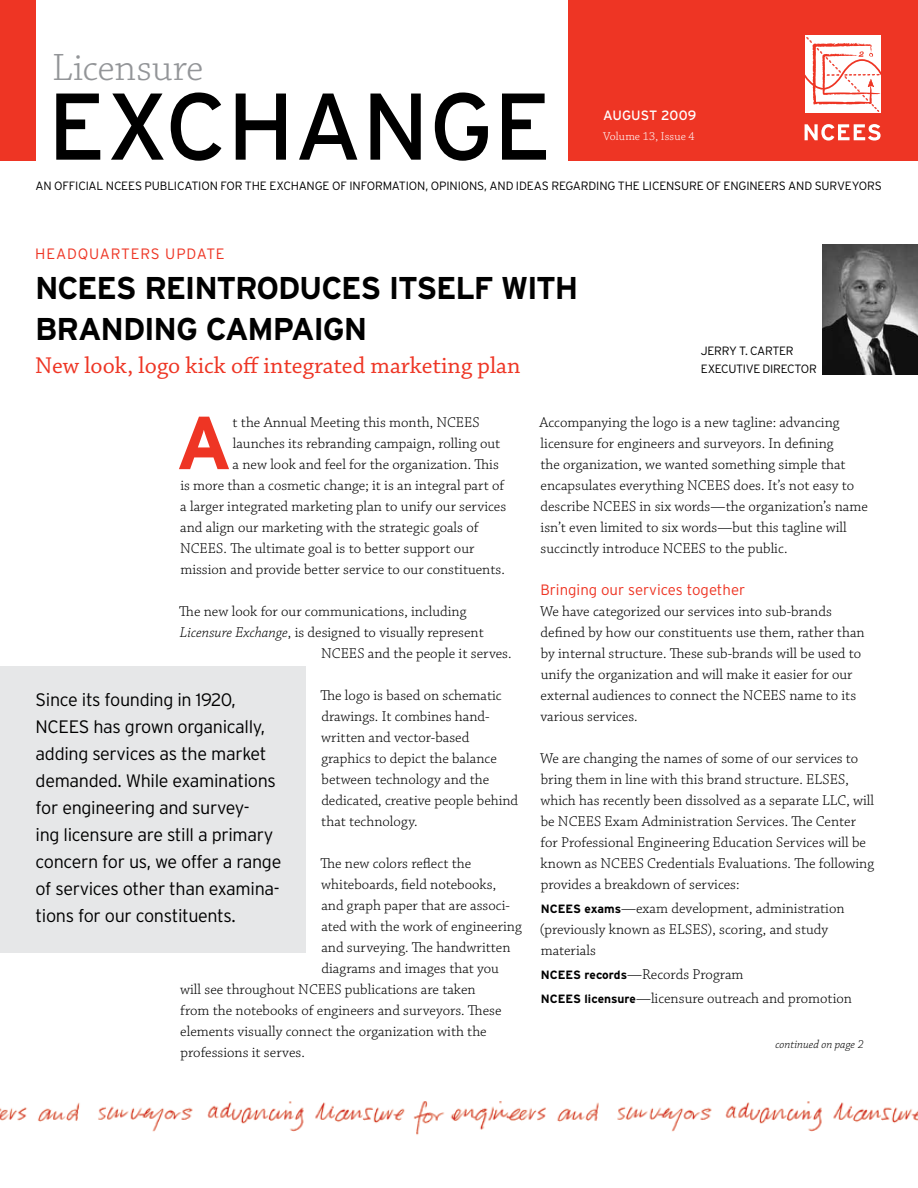
<style>
.page{position:relative;width:918px;height:1188px;background:#fff}
.page>*{position:absolute;margin:0;border:0;box-sizing:border-box;transform-origin:0 0}
.t1{font:94.5px "Interstate";color:#000}
.t2{font:700 75px "Interstate";color:#ee3524}
.t3{font:300 40.05px "Chaparral Pro";letter-spacing:-.005em;color:#939598}
.t4{font:700 31.5px/40.5px "Interstate";letter-spacing:-.04em;color:#000}
.t5{font:24px "Chaparral Pro";color:#ee3524}
.t6{font:300 18px/27px "Interstate";letter-spacing:-.02em;color:#000}
.t7{font:300 15px/21px "Chaparral Pro";color:#000}
.t8{font:300 15px "Interstate";color:#ee3524}
.t9{font:300 15px "Interstate";letter-spacing:.05em;color:#ee3524}
.t10{font:13.5px "Interstate";letter-spacing:.005em;color:#fff}
.t11{font:300 12px "Interstate";letter-spacing:-.01em;color:#000}
.t12{font:300 12px/18px "Interstate";letter-spacing:-.03em;color:#000}
.t13{font:italic 300 12px "Chaparral Pro";color:#000}
.t14{font:300 12px "Chaparral Pro";letter-spacing:.01em;color:#fff}
.s1{font-style:italic}
.s2{font-family:"Interstate";font-weight:700;font-size:12px}
</style>
<div class="page">
<div style="left:568px;top:0;width:350px;height:161px;background:#ee3524"></div>
<div style="left:0;top:666px;width:306px;height:286px;background:#e6e7e8"></div>
<div style="left:0;top:0;width:36px;height:161px;background:#ee3524"></div>
<svg style="left:805px;top:37px;width:76px;height:76px;background:#fbdbd9"></svg>
<svg style="left:805px;top:124px;width:76px;height:17px"></svg>
<img style="left:823px;top:245px;width:95px;height:130px">
<img style="left:207px;top:1101px;width:505px;height:34px">
<img style="left:725px;top:1101px;width:193px;height:31px">
<img style="left:0;top:1102px;width:193px;height:30px">
<h3 class="t3" style="left:52px;top:45px;width:153px">Licensure</h3>
<h1 class="t1" style="left:48px;top:73px;width:505px">EXCHANGE</h1>
<p class="t10" style="left:603px;top:108px;width:95px">AUGUST 2009</p>
<p class="t14" style="left:603px;top:130px;width:93px">Volume 13, Issue 4</p>
<p class="t11" style="left:36px;top:179px;width:117px">An official NCEES pub</p>
<p class="t11" style="left:167px;top:179px;width:86px">lication for the</p>
<p class="t11" style="left:269px;top:179px;width:258px">exchange of information, opinions, and ideas</p>
<p class="t11" style="left:551px;top:179px;width:31px">regard</p>
<p class="t11" style="left:596px;top:179px;width:30px">ing the</p>
<p class="t11" style="left:642px;top:179px;width:40px">licensure</p>
<p class="t11" style="left:706px;top:179px;width:59px">of engineers</p>
<p class="t11" style="left:788px;top:179px;width:35px">and sur</p>
<p class="t11" style="left:837px;top:179px;width:38px">veyors</p>
<p class="t9" style="left:35px;top:245px;width:191px">HEADQUARTERS UPDATE</p>
<h3 class="t4" style="left:35px;top:268px;width:545px">NCEES REINTRODUCES ITSELF WITH<br>BRANDING CAMPAIGN</h3>
<h3 class="t5" style="left:35px;top:352px;width:487px">New look, logo kick off integrated marketing plan</h3>
<p class="t12" style="left:701px;top:342px;width:118px">JERRY T. CARTER<br>EXECUTIVE DI RECTOR</p>
<h2 class="t2" style="left:176px;top:401px;width:58px">A</h2>
<p class="t7" style="left:233px;top:413px;width:249px">t the Annual Meeting this month, NCEES</p>
<p class="t7" style="left:233px;top:434px;width:269px">launches its rebranding campaign, rolling out</p>
<p class="t7" style="left:233px;top:455px;width:268px">a new look and feel for the organization. This</p>
<p class="t7" style="left:180px;top:476px;width:326px">is more than a cosmetic change; it is an integral part of</p>
<p class="t7" style="left:180px;top:497px;width:327px">a larger integrated marketing plan to unify our services</p>
<p class="t7" style="left:180px;top:518px;width:300px">and align our marketing with the strategic goals of</p>
<p class="t7" style="left:180px;top:539px;width:296px">NCEES. The ultimate goal is to better support our</p>
<p class="t7" style="left:180px;top:560px;width:326px">mission and provide better service to our constituents.</p>
<p class="t7" style="left:179px;top:602px;width:289px">The new look for our communications, including</p>
<p class="t7" style="left:180px;top:623px;width:305px"><span class="s1">Licensure Exchange</span>, is designed to visually represent</p>
<p class="t7" style="left:321px;top:644px;width:192px">NCEES and the people it serves.</p>
<p class="t7" style="left:320px;top:686px;width:199px">The logo is based on schematic drawings. It combines hand&shy;written and vector-based graphics to depict the balance between technology and the dedicated, creative people behind that technology.</p>
<p class="t7" style="left:320px;top:854px;width:152px">The new colors reflect the</p>
<p class="t7" style="left:321px;top:875px;width:176px">whiteboards, field notebooks,</p>
<p class="t7" style="left:321px;top:896px;width:190px">and graph paper that are associ-</p>
<p class="t7" style="left:321px;top:917px;width:202px">ated with the work of engineering</p>
<p class="t7" style="left:321px;top:938px;width:191px">and surveying. The handwritten</p>
<p class="t7" style="left:321px;top:959px;width:179px">diagrams and images that you</p>
<p class="t7" style="left:180px;top:980px;width:297px">will see throughout NCEES publications are taken</p>
<p class="t7" style="left:180px;top:1001px;width:323px">from the notebooks of engineers and surveyors. These</p>
<p class="t7" style="left:180px;top:1022px;width:308px">elements visually connect the organization with the</p>
<p class="t7" style="left:181px;top:1043px;width:126px">professions it serves.</p>
<p class="t6" style="left:36px;top:686px;width:247px">Since its founding in 1920,<br>NCEES has grown organically, adding services as the market demanded. While examinations for engineering and survey-<br>ing licensure are still a primary concern for us, we offer a range of services other than examina&shy;tions for our constituents.</p>
<p class="t7" style="left:539px;top:413px;width:330px">Accompanying the logo is a new tagline: advancing licensure for engineers and surveyors. In defining<br>the organization, we wanted something simple that encapsulates everything NCEES does. It’s not easy to describe NCEES in six words—the organization’s name isn’t even limited to six words—but this tagline will succinctly introduce NCEES to the public.</p>
<p class="t8" style="left:540px;top:581px;width:206px">Bringing our services together</p>
<p class="t7" style="left:540px;top:602px;width:326px">We have categorized our services into sub-brands defined by how our constituents use them, rather than by internal structure. These sub-brands will be used to unify the organization and will make it easier for our external audiences to connect the NCEES name to its various services.</p>
<p class="t7" style="left:540px;top:749px;width:336px">We are changing the names of some of our services to bring them in line with this brand structure. ELSES, which has recently been dissolved as a separate LLC, will be NCEES Exam Administration Services. The Center for Professional Engineering Education Services will be known as NCEES Credentials Evaluations. The following provides a breakdown of services:</p>
<p class="t7" style="left:540px;top:899px;width:306px"><span class="s2">NCEES exams</span>—exam development, administration (previously known as ELSES), scoring, and study materials</p>
<p class="t7" style="left:541px;top:963px;width:313px;line-height:24px"><span class="s2">NCEES records</span>—Records Program<br><span class="s2">NCEES licensure</span>—licensure outreach and promotion</p>
<p class="t13" style="left:776px;top:1038px;width:90px">continued on page 2</p>
</div>
